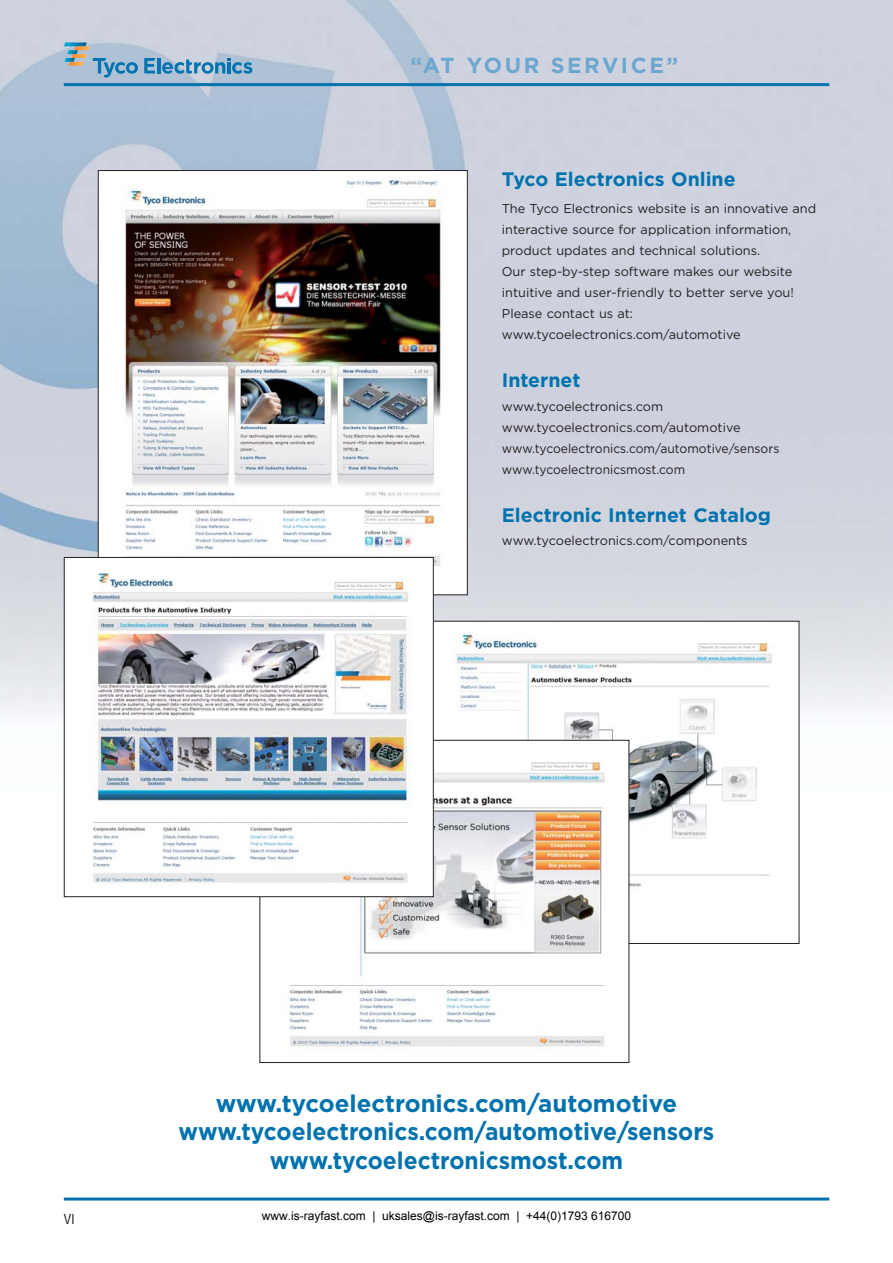
<style>
.page{position:relative;width:893px;height:1263px;background:#fff}
.page>*{position:absolute;margin:0;border:0;box-sizing:border-box;transform-origin:0 0}
.t1{font:700 24px/28.5px "Gotham";color:#0072ae;text-align:center}
.t2{font:700 21.75px "Gotham";letter-spacing:.115em;color:#6da7d0}
.t3{font:700 19.5px "Gotham";color:#0072ae}
.t4{font:condensed 13.5px "Helvetica";color:#231f20}
.t5{font:12.75px/21px "Gotham";color:#231f20}
.t6{font:12px "Arial";color:#000}
</style>
<div class="page">
<img style="left:0;top:0;width:893px;height:1201px">
<hr style="left:64px;top:83px;width:765px;height:3px;background:#0072ae">
<div style="left:430px;top:621px;width:369px;height:322px;background:#fff"></div>
<img style="left:434px;top:632px;width:338px;height:295px">
<img style="left:261px;top:742px;width:366px;height:319px">
<hr style="left:64px;top:1198px;width:765px;height:3px;background:#0072ae">
<svg style="left:144px;top:58px;width:11px;height:15px"></svg>
<hr style="left:157px;top:58px;width:3px;height:15px;background:#0074b0">
<svg style="left:162px;top:58px;width:90px;height:16px"></svg>
<svg style="left:64px;top:43px;width:74px;height:35px;background:#96b3c5"></svg>
<img style="left:100px;top:172px;width:366px;height:421px">
<img style="left:66px;top:559px;width:366px;height:336px">
<div style="left:64px;top:557px;width:370px;height:340px;border:1px solid #231f20"></div>
<h2 class="t2" style="left:410px;top:57px;width:269px">“AT YOUR SERVICE”</h2>
<h3 class="t3" style="left:502px;top:171px;width:235px">Tyco Electronics Online</h3>
<p class="t5" style="left:502px;top:199px;width:316px">The Tyco Electronics website is an innovative and interactive source for application information, product updates and technical solutions.<br>Our step-by-step software makes our website intuitive and user-friendly to better serve you!<br>Please contact us at: www.tycoelectronics.com/automotive</p>
<h3 class="t3" style="left:502px;top:373px;width:80px">Internet</h3>
<p class="t5" style="left:502px;top:396px;width:279px">www.tycoelectronics.com www.tycoelectronics.com/automotive www.tycoelectronics.com/automotive/sensors www.tycoelectronicsmost.com</p>
<h3 class="t3" style="left:502px;top:508px;width:271px">Electronic Internet Catalog</h3>
<p class="t5" style="left:502px;top:531px;width:247px">www.tycoelectronics.com/components</p>
<p class="t4" style="left:64px;top:1214px;width:13px">VI</p>
<h1 class="t1" style="left:179px;top:1091px;width:537px">www.tycoelectronics.com/automotive www.tycoelectronics.com/automotive/sensors www.tycoelectronicsmost.com</h1>
<p class="t6" style="left:262px;top:1208px;width:371px">www.is-rayfast.com | uksales@is-rayfast.com | +44(0)1793 616700</p>
</div>
